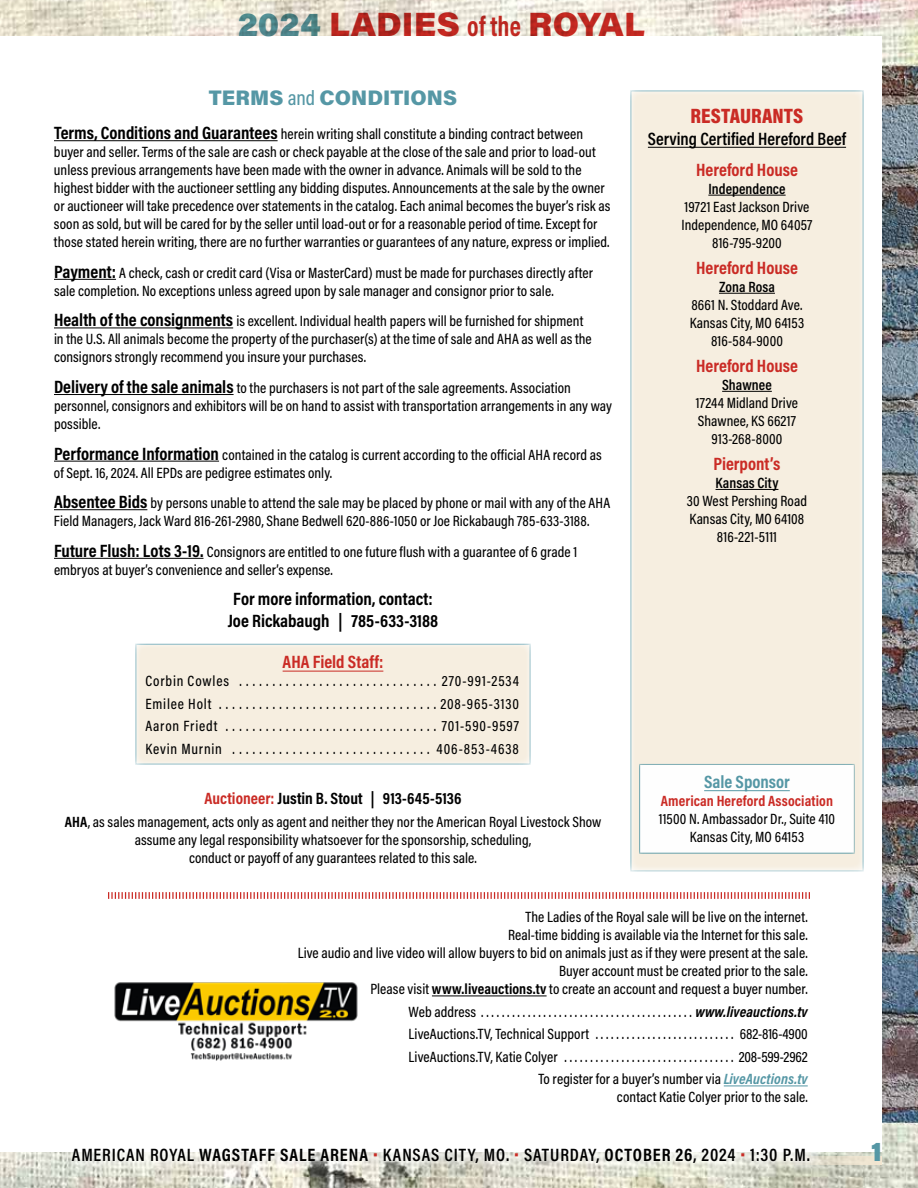
<style>
.page{position:relative;width:918px;height:1188px;background:#fff}
.page>*{position:absolute;margin:0;border:0;box-sizing:border-box;transform-origin:0 0}
.t1{font:900 33px "Acumin Pro Wide";letter-spacing:.01em;color:#ca2b25;scale:.9 1}
.t2{font:900 27px "Acumin Pro Wide";color:#5597a5;scale:.9 1}
.t3{font:900 21px "Acumin Pro";color:#5597a5}
.t4{font:900 21px "Acumin Pro Cond";letter-spacing:.005em;color:#ca2b25}
.t5{font:600 18px "Acumin Pro Cond";letter-spacing:.035em;color:#000}
.t6{font:700 18px "Acumin Pro Cond";color:#ca2b25}
.t7{font:700 18px/21.6px "Acumin Pro Cond";color:#000;text-align:center}
.t8{font:600 18px "Acumin Pro Cond";color:#000}
.t9{font:700 18px "Acumin Pro Cond";color:#5597a5}
.t10{font:700 16.5px "Acumin Pro Cond";letter-spacing:.005em;color:#000}
.t11{font:500 15px/18px "Acumin Pro Cond";letter-spacing:.005em;color:#000}
.t12{font:600 15px "Acumin Pro Cond";letter-spacing:.005em;color:#000}
.t13{font:700 15px "Acumin Pro Cond";letter-spacing:.005em;color:#ca2b25}
.t14{font:italic 700 15px "Acumin Pro Cond";letter-spacing:.01em;color:#000}
.s1{color:#5597a5}
.s2{font-family:"Acumin Pro Cond";font-weight:700;font-size:28.5px}
.s3{font-family:"Acumin Pro Cond";font-weight:500}
.s4{font-weight:700;font-size:18px}
.s5{color:#ca2b25}
.s6{font-weight:700}
.s7{font-weight:700;font-style:italic;color:#5597a5}
</style>
<div class="page">
<img style="left:0;top:0;width:918px;height:1188px">
<div style="left:0;top:36px;width:882px;height:1116px;background:#fff"></div>
<hr style="left:432px;top:996px;width:115px;height:1px;background:#000">
<hr style="left:724px;top:1086px;width:84px;height:1px;background:#5597a5">
<img style="left:114px;top:982px;width:244px;height:79px">
<hr style="left:54px;top:140px;width:224px;height:1px;background:#000">
<hr style="left:54px;top:279px;width:62px;height:1px;background:#000">
<hr style="left:54px;top:328px;width:179px;height:1px;background:#000">
<hr style="left:54px;top:394px;width:180px;height:1px;background:#000">
<hr style="left:54px;top:461px;width:165px;height:1px;background:#000">
<hr style="left:54px;top:509px;width:93px;height:1px;background:#000">
<hr style="left:54px;top:558px;width:150px;height:1px;background:#000">
<div style="left:630px;top:90px;width:234px;height:782px;background:#f6eee0"></div>
<div style="left:640px;top:764px;width:214px;height:89px;background:#fff"></div>
<hr style="left:704px;top:790px;width:86px;height:1px;background:#5597a5">
<div style="left:639px;top:764px;width:216px;height:90px;border:1px solid #5597a5"></div>
<hr style="left:648px;top:147px;width:198px;height:1px;background:#000">
<hr style="left:708px;top:195px;width:78px;height:1px;background:#000">
<hr style="left:719px;top:293px;width:56px;height:1px;background:#000">
<hr style="left:722px;top:391px;width:50px;height:1px;background:#000">
<hr style="left:716px;top:489px;width:62px;height:1px;background:#000">
<div style="left:136px;top:644px;width:394px;height:120px;background:#f6eee0"></div>
<hr style="left:283px;top:671px;width:100px;height:1px;background:#ca2b25">
<svg style="left:108px;top:892px;width:702px;height:7px"></svg>
<svg style="left:821px;top:1156px;width:61px;height:10px"></svg>
<div style="left:59px;top:1135px;width:762px;height:40px;background:#fff;opacity:.75"></div>
<h1 class="t1" style="left:237px;top:0;width:455px"><span class="s1">2024</span> LADIES <span class="s2">of the</span> ROYAL</h1>
<h3 class="t3" style="left:209px;top:83px;width:250px">TERMS <span class="s3">and</span> CONDITIONS</h3>
<p class="t11" style="left:54px;top:125px;width:558px"><span class="s4">Terms, Conditions and Guarantees</span> herein writing shall constitute a binding contract between buyer and seller. Terms of the sale are cash or check payable at the close of the sale and prior to load-out unless previous arrangements have been made with the owner in advance. Animals will be sold to the highest bidder with the auctioneer settling any bidding disputes. Announcements at the sale by the owner or auctioneer will take precedence over statements in the catalog. Each animal becomes the buyer’s risk as soon as sold, but will be cared for by the seller until load-out or for a reasonable period of time. Except for those stated herein writing, there are no further warranties or guarantees of any nature, express or implied.</p>
<p class="t11" style="left:54px;top:263px;width:540px"><span class="s4">Payment:</span> A check, cash or credit card (Visa or MasterCard) must be made for purchases directly after sale completion. No exceptions unless agreed upon by sale manager and consignor prior to sale.</p>
<p class="t11" style="left:54px;top:312px;width:539px"><span class="s4">Health of the consignments</span> is excellent. Individual health papers will be furnished for shipment in the U.S. All animals become the property of the purchaser(s) at the time of sale and AHA as well as the consignors strongly recommend you insure your purchases.</p>
<p class="t11" style="left:54px;top:379px;width:560px"><span class="s4">Delivery of the sale animals</span> to the purchasers is not part of the sale agreements. Association personnel, consignors and exhibitors will be on hand to assist with transportation arrangements in any way possible.</p>
<p class="t11" style="left:54px;top:445px;width:549px"><span class="s4">Performance Information</span> contained in the catalog is current according to the official AHA record as of Sept. 16, 2024. All EPDs are pedigree estimates only.</p>
<p class="t11" style="left:54px;top:494px;width:558px"><span class="s4">Absentee Bids</span> by persons unable to attend the sale may be placed by phone or mail with any of the AHA<br>Field Managers, Jack Ward 816-261-2980, Shane Bedwell 620-886-1050 or Joe Rickabaugh 785-633-3188.</p>
<p class="t11" style="left:54px;top:542px;width:525px"><span class="s4">Future Flush: Lots 3-19.</span> Consignors are entitled to one future flush with a guarantee of 6 grade 1 embryos at buyer’s convenience and seller’s expense.</p>
<p class="t7" style="left:228px;top:588px;width:212px">For more information, contact:<br>Joe Rickabaugh | 785-633-3188</p>
<p class="t6" style="left:283px;top:650px;width:102px">AHA Field Staff:</p>
<p class="t11" style="left:146px;top:669px;width:375px;line-height:22.5px;text-align:justify">Corbin Cowles . . . . . . . . . . . . . . . . . . . . . . . . . . . . . 270-991-2534<br>Emilee Holt . . . . . . . . . . . . . . . . . . . . . . . . . . . . . . . . 208-965-3130<br>Aaron Friedt . . . . . . . . . . . . . . . . . . . . . . . . . . . . . . . 701-590-9597<br>Kevin Murnin . . . . . . . . . . . . . . . . . . . . . . . . . . . . . 406-853-4638</p>
<p class="t10" style="left:205px;top:788px;width:258px"><span class="s5">Auctioneer:</span> Justin B. Stout | 913-645-5136</p>
<p class="t11" style="left:65px;top:812px;width:538px;text-align:center"><span class="s6">AHA</span>, as sales management, acts only as agent and neither they nor the American Royal Livestock Show assume any legal responsibility whatsoever for the sponsorship, scheduling,<br>conduct or payoff of any guarantees related to this sale.</p>
<h3 class="t4" style="left:691px;top:102px;width:114px">RESTAURANTS</h3>
<p class="t8" style="left:648px;top:127px;width:200px">Serving Certified Hereford Beef</p>
<p class="t6" style="left:696px;top:158px;width:103px">Hereford House</p>
<p class="t12" style="left:708px;top:179px;width:79px">Independence</p>
<p class="t11" style="left:681px;top:197px;width:133px;text-align:center">19721 East Jackson Drive<br>Independence, MO 64057<br>816-795-9200</p>
<p class="t6" style="left:696px;top:256px;width:103px">Hereford House</p>
<p class="t12" style="left:719px;top:277px;width:57px">Zona Rosa</p>
<p class="t11" style="left:690px;top:295px;width:116px;text-align:center">8661 N. Stoddard Ave.<br>Kansas City, MO 64153<br>816-584-9000</p>
<p class="t6" style="left:696px;top:354px;width:103px">Hereford House</p>
<p class="t12" style="left:722px;top:375px;width:51px">Shawnee</p>
<p class="t11" style="left:696px;top:393px;width:104px;text-align:center">17244 Midland Drive<br>Shawnee, KS 66217<br>913-268-8000</p>
<p class="t6" style="left:714px;top:452px;width:68px">Pierpont’s</p>
<p class="t12" style="left:716px;top:473px;width:64px">Kansas City</p>
<p class="t11" style="left:687px;top:491px;width:122px;text-align:center">30 West Pershing Road<br>Kansas City, MO 64108<br>816-221-5111</p>
<p class="t9" style="left:704px;top:770px;width:87px">Sale Sponsor</p>
<p class="t13" style="left:661px;top:791px;width:174px">American Hereford Association</p>
<p class="t11" style="left:659px;top:810px;width:178px;text-align:center">11500 N. Ambassador Dr., Suite 410<br>Kansas City, MO 64153</p>
<p class="t11" style="left:298px;top:908px;width:512px;text-align:right">The Ladies of the Royal sale will be live on the internet.<br>Real-time bidding is available via the Internet for this sale.<br>Live audio and live video will allow buyers to bid on animals just as if they were present at the sale.<br>Buyer account must be created prior to the sale.<br>Please visit <span class="s6">www.liveauctions.tv</span> to create an account and request a buyer number.</p>
<p class="t11" style="left:409px;top:1002px;width:69px">Web address</p>
<p class="t14" style="left:696px;top:1002px;width:114px">www.liveauctions.tv</p>
<p class="t11" style="left:409px;top:1025px;width:182px">LiveAuctions.TV, Technical Support</p>
<p class="t11" style="left:740px;top:1025px;width:69px">682-816-4900</p>
<p class="t11" style="left:409px;top:1047px;width:151px">LiveAuctions.TV, Katie Colyer</p>
<p class="t11" style="left:538px;top:1045px;width:271px;line-height:22.5px;text-align:right">208-599-2962<br>To register for a buyer’s number via <span class="s7">LiveAuctions.tv</span></p>
<p class="t11" style="left:617px;top:1088px;width:192px">contact Katie Colyer prior to the sale.</p>
<p class="t5" style="left:72px;top:1143px;width:740px">AMERICAN ROYAL <span class="s6">WAGSTAFF SALE ARENA</span> <span class="s5">•</span> KANSAS CITY, MO. <span class="s5">•</span> SATURDAY, <span class="s6">OCTOBER 26</span>, 2024 <span class="s5">•</span> 1:30 P.M.</p>
<h2 class="t2" style="left:871px;top:1131px;width:14px">1</h2>
</div>
